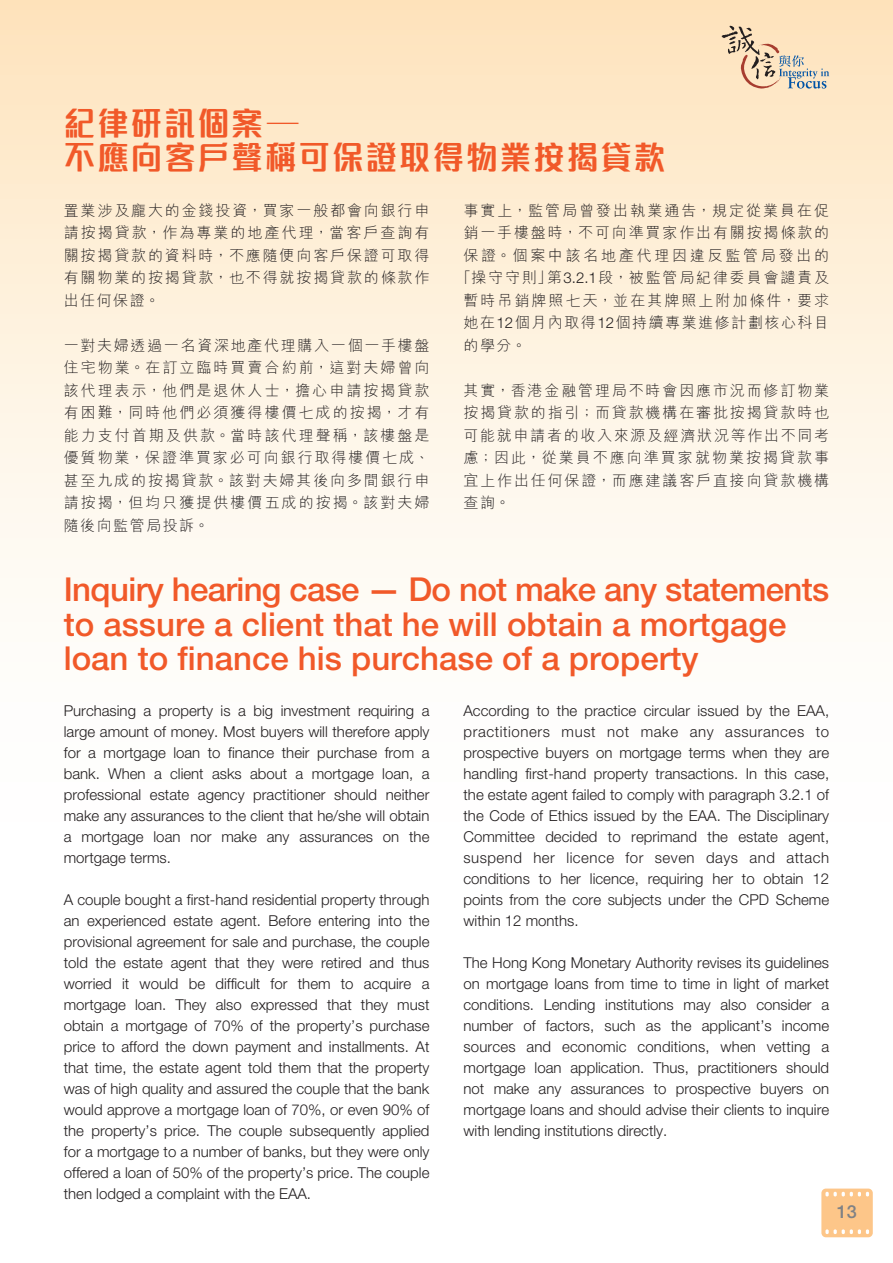
<style>
.page{position:relative;width:893px;height:1263px;background:#fff}
.page>*{position:absolute;margin:0;border:0;box-sizing:border-box;transform-origin:0 0}
.t1{font:500 33px/34.5px "Helvetica Neue LT Std";color:#f15929}
.t2{font:700 33px/34.5px "M Finance HK";letter-spacing:.07em;color:#f15929;scale:.95 1}
.t3{font:500 18px "Helvetica Neue LT Std";color:#808285}
.t4{font:300 15px/21px "Helvetica Neue LT Std";color:#231f20;text-align:justify}
.t5{font:300 15px/22.5px "M Hei HK";letter-spacing:.125em;color:#231f20;text-align:justify}
.t6{font:300 15px "M Hei HK";letter-spacing:.105em;color:#231f20}
.t7{font:300 15px "M Hei HK";letter-spacing:.185em;color:#231f20}
.s1{font-family:"Helvetica Neue LT Std"}
</style>
<div class="page">
<div style="left:0;top:0;width:893px;height:1263px;background:linear-gradient(to bottom,#feeacc,#fff)"></div>
<svg style="left:821px;top:1188px;width:52px;height:49px;background:#fdcb93"></svg>
<svg style="left:722px;top:26px;width:107px;height:63px;background:#e2cdb2"></svg>
<h1 class="t2" style="left:64px;top:111px;width:635px">紀律研訊個案 —<br>不應向客戶聲稱可保證取得物業按揭貸款</h1>
<p class="t5" style="left:64px;top:201px;width:367px">置業涉及龐大的金錢投資，買家一般都會向銀行申請按揭貸款，作為專業的地產代理，當客戶查詢有關按揭貸款的資料時，不應隨便向客戶保證可取得有關物業的按揭貸款，也不得就按揭貸款的條款作出任何保證。</p>
<p class="t5" style="left:64px;top:336px;width:367px">一對夫婦透過一名資深地產代理購入一個一手樓盤住宅物業。在訂立臨時買賣合約前，這對夫婦曾向該代理表示，他們是退休人士，擔心申請按揭貸款有困難，同時他們必須獲得樓價七成的按揭，才有能力支付首期及供款。當時該代理聲稱，該樓盤是優質物業，保證準買家必可向銀行取得樓價七成、甚至九成的按揭貸款。該對夫婦其後向多間銀行申請按揭，但均只獲提供樓價五成的按揭。該對夫婦隨後向監管局投訴。</p>
<p class="t5" style="left:463px;top:201px;width:367px">事實上，監管局曾發出執業通告，規定從業員在促</p>
<p class="t5" style="left:463px;top:223px;width:367px">銷一手樓盤時，不可向準買家作出有關按揭條款的</p>
<p class="t7" style="left:463px;top:250px;width:367px">保證。個案中該名地產代理因違反監管局發出的</p>
<p class="t5" style="left:456px;top:268px;width:375px">「操守守則」第<span class="s1">3.2.1</span>段，被監管局紀律委員會譴責及</p>
<p class="t5" style="left:463px;top:291px;width:367px">暫時吊銷牌照七天，並在其牌照上附加條件，要求</p>
<p class="t6" style="left:463px;top:317px;width:367px">她在<span class="s1">12</span>個月內取得<span class="s1">12</span>個持續專業進修計劃核心科目</p>
<p class="t5" style="left:463px;top:336px;width:64px">的學分。</p>
<p class="t5" style="left:463px;top:381px;width:367px">其實，香港金融管理局不時會因應市況而修訂物業按揭貸款的指引；而貸款機構在審批按揭貸款時也可能就申請者的收入來源及經濟狀況等作出不同考慮；因此，從業員不應向準買家就物業按揭貸款事宜上作出任何保證，而應建議客戶直接向貸款機構查詢。</p>
<h1 class="t1" style="left:64px;top:576px;width:767px">Inquiry hearing case — Do not make any statements to assure a client that he will obtain a mortgage loan to finance his purchase of a property</h1>
<p class="t4" style="left:64px;top:701px;width:367px">Purchasing a property is a big investment requiring a large amount of money. Most buyers will therefore apply for a mortgage loan to finance their purchase from a bank. When a client asks about a mortgage loan, a professional estate agency practitioner should neither make any assurances to the client that he/she will obtain a mortgage loan nor make any assurances on the mortgage terms.</p>
<p class="t4" style="left:64px;top:890px;width:367px">A couple bought a first-hand residential property through an experienced estate agent. Before entering into the provisional agreement for sale and purchase, the couple told the estate agent that they were retired and thus worried it would be difficult for them to acquire a mortgage loan. They also expressed that they must obtain a mortgage of 70% of the property’s purchase price to afford the down payment and installments. At that time, the estate agent told them that the property was of high quality and assured the couple that the bank would approve a mortgage loan of 70%, or even 90% of the property’s price. The couple subsequently applied for a mortgage to a number of banks, but they were only offered a loan of 50% of the property’s price. The couple then lodged a complaint with the EAA.</p>
<p class="t4" style="left:463px;top:701px;width:367px">According to the practice circular issued by the EAA, practitioners must not make any assurances to prospective buyers on mortgage terms when they are handling first-hand property transactions. In this case, the estate agent failed to comply with paragraph 3.2.1 of the Code of Ethics issued by the EAA. The Disciplinary Committee decided to reprimand the estate agent, suspend her licence for seven days and attach conditions to her licence, requiring her to obtain 12 points from the core subjects under the CPD Scheme within 12 months.</p>
<p class="t4" style="left:463px;top:953px;width:367px">The Hong Kong Monetary Authority revises its guidelines on mortgage loans from time to time in light of market conditions. Lending institutions may also consider a number of factors, such as the applicant’s income sources and economic conditions, when vetting a mortgage loan application. Thus, practitioners should not make any assurances to prospective buyers on mortgage loans and should advise their clients to inquire with lending institutions directly.</p>
<p class="t3" style="left:837px;top:1205px;width:22px">13</p>
</div>
